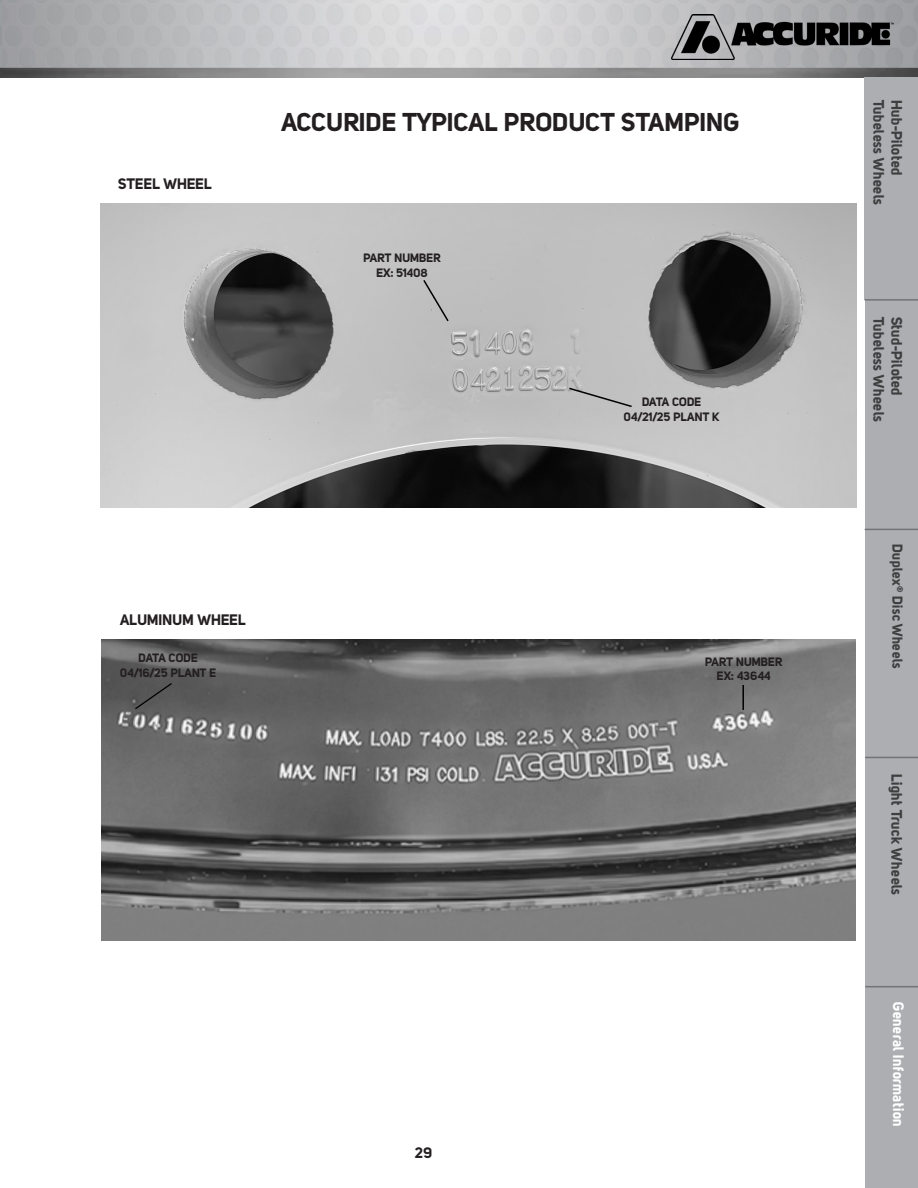
<style>
.page{position:relative;width:918px;height:1188px;background:#fff}
.page>*{position:absolute;margin:0;border:0;box-sizing:border-box;transform-origin:0 0}
.t1{font:25.5px "Uni Sans Bold";color:#231f20}
.t2{font:15px "Uni Sans Bold";letter-spacing:.01em;color:#3e3e3f}
.t3{font:15px "Uni Sans Bold";color:#231f20}
.t4{font:15px "Uni Sans Bold";letter-spacing:.01em;color:#fff}
.t5{font:14.25px "Uni Sans Bold";letter-spacing:.01em;color:#3e3e3f}
.t6{font:12px "Uni Sans Bold";letter-spacing:-.01em;color:#231f20}
</style>
<div class="page">
<img style="left:0;top:0;width:918px;height:78px">
<img style="left:672px;top:15px;width:221px;height:45px">
<div style="left:865px;top:78px;width:53px;height:222px;background:#adaeb2"></div>
<div style="left:865px;top:300px;width:53px;height:229px;background:#adaeb2"></div>
<div style="left:865px;top:529px;width:53px;height:228px;background:#adaeb2"></div>
<div style="left:865px;top:757px;width:53px;height:230px;background:#adaeb2"></div>
<div style="left:865px;top:987px;width:53px;height:201px;background:#adaeb2"></div>
<hr style="left:865px;top:299px;width:53px;height:2px;background:#727377">
<hr style="left:865px;top:529px;width:53px;height:1px;background:#727377">
<hr style="left:865px;top:757px;width:53px;height:1px;background:#727377">
<hr style="left:865px;top:986px;width:53px;height:1px;background:#727377">
<img style="left:102px;top:639px;width:753px;height:302px">
<img style="left:100px;top:203px;width:756px;height:305px">
<svg style="left:422px;top:278px;width:28px;height:45px"></svg>
<svg style="left:568px;top:387px;width:65px;height:21px"></svg>
<hr style="left:742px;top:685px;width:2px;height:25px;background:#000">
<svg style="left:134px;top:682px;width:39px;height:29px"></svg>
<p class="t3" style="left:118px;top:174px;width:96px">STEEL WHEEL</p>
<p class="t1" style="left:281px;top:106px;width:461px">ACCURIDE TYPICAL PRODUCT STAMPING</p>
<p class="t6" style="left:364px;top:251px;width:79px">PART NUMBER</p>
<p class="t6" style="left:377px;top:265px;width:53px">EX: 51408</p>
<p class="t6" style="left:642px;top:395px;width:61px">DATA CODE</p>
<p class="t6" style="left:624px;top:409px;width:97px">04/21/25 PLANT K</p>
<p class="t3" style="left:120px;top:611px;width:127px">ALUMINUM WHEEL</p>
<p class="t6" style="left:139px;top:651px;width:61px">DATA CODE</p>
<p class="t6" style="left:120px;top:665px;width:98px">04/16/25 PLANT E</p>
<p class="t6" style="left:705px;top:654px;width:79px">PART NUMBER</p>
<p class="t6" style="left:717px;top:668px;width:55px">EX: 43644</p>
<p class="t3" style="left:415px;top:1143px;width:19px">29</p>
<p class="t2" style="left:888px;top:100px;width:108px;rotate:90deg">Tubeless Wheels</p>
<p class="t2" style="left:906px;top:100px;width:78px;rotate:90deg">Hub-Piloted</p>
<p class="t2" style="left:888px;top:317px;width:108px;rotate:90deg">Tubeless Wheels</p>
<p class="t2" style="left:906px;top:317px;width:81px;rotate:90deg">Stud-Piloted</p>
<p class="t5" style="left:906px;top:544px;width:127px;rotate:90deg">Duplex<sup>®</sup> DiscWheels</p>
<p class="t2" style="left:906px;top:774px;width:124px;rotate:90deg">Light Truck Wheels</p>
<p class="t4" style="left:908px;top:1002px;width:127px;rotate:90deg">General Information</p>
</div>
